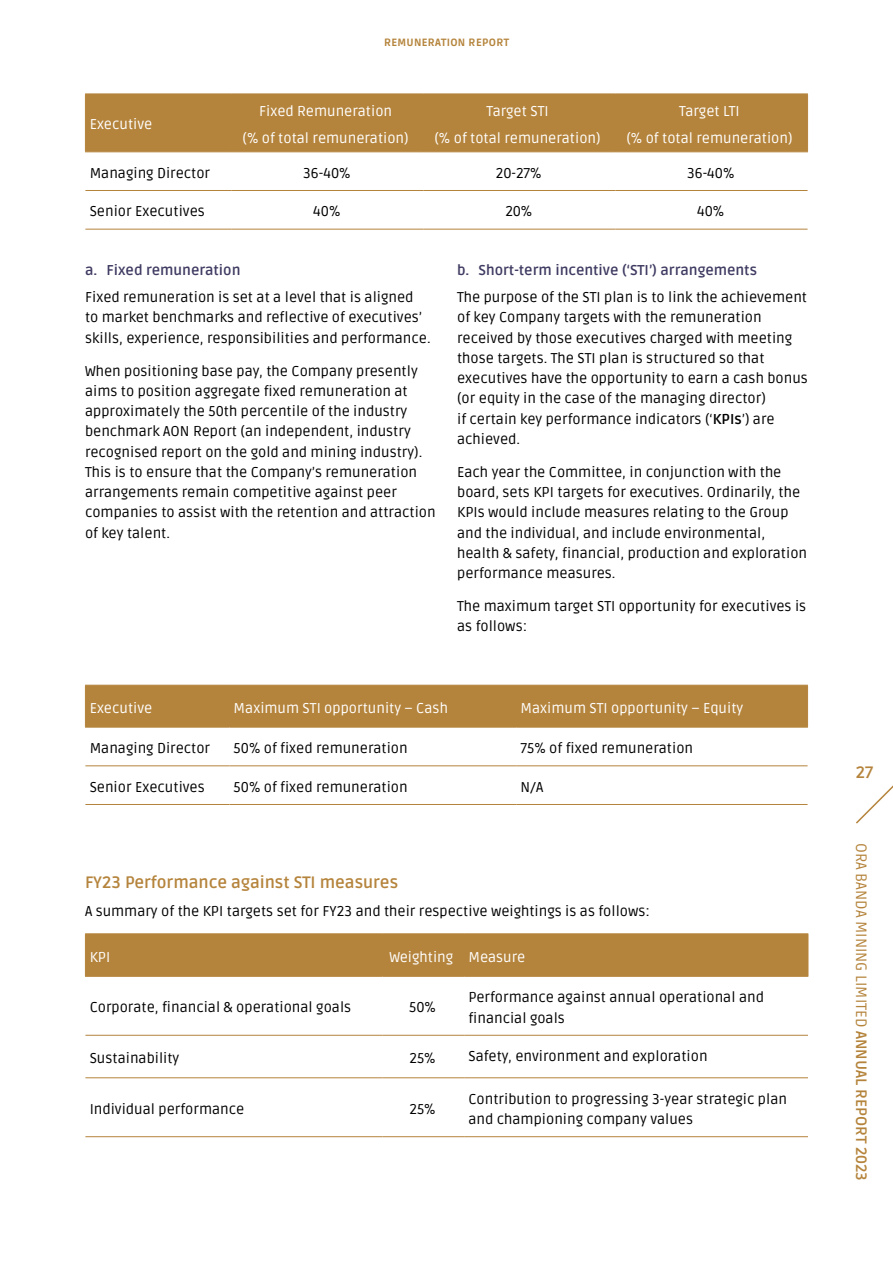
<style>
.page{position:relative;width:893px;height:1263px;background:#fff}
.page>*{position:absolute;margin:0;border:0;box-sizing:border-box;transform-origin:0 0}
.t1{font:700 16.5px "Ruda";color:#b5843c}
.t2{font:15px "Ruda";color:#b5843c}
.t3{font:14.25px/20.2px "Ruda";color:#000}
.t4{font:14.25px/27.8px "Ruda";color:#fff;text-align:center}
.t5{font:700 14.25px "Ruda";color:#3f3b62}
.t6{font:800 10.5px "Ruda";letter-spacing:.03em;color:#b5843c}
.s1{font-weight:700}
</style>
<div class="page">
<svg style="left:856px;top:785px;width:37px;height:39px"></svg>
<div style="left:86px;top:95px;width:721px;height:56px;background:#b5843c"></div>
<svg style="left:85px;top:152px;width:722px;height:77px"></svg>
<hr style="left:231px;top:94px;width:1px;height:57px;background:#b5843c">
<hr style="left:423px;top:94px;width:1px;height:57px;background:#b5843c">
<hr style="left:615px;top:94px;width:1px;height:57px;background:#b5843c">
<hr style="left:85px;top:190px;width:147px;height:1px;background:#b5843c">
<hr style="left:232px;top:190px;width:192px;height:1px;background:#b5843c">
<hr style="left:424px;top:190px;width:192px;height:1px;background:#b5843c">
<hr style="left:616px;top:190px;width:191px;height:1px;background:#b5843c">
<hr style="left:85px;top:94px;width:147px;height:1px;background:#b5843c">
<hr style="left:85px;top:94px;width:1px;height:57px;background:#b5843c">
<hr style="left:232px;top:94px;width:192px;height:1px;background:#b5843c">
<hr style="left:424px;top:94px;width:192px;height:1px;background:#b5843c">
<hr style="left:616px;top:94px;width:192px;height:1px;background:#b5843c">
<hr style="left:807px;top:94px;width:1px;height:57px;background:#b5843c">
<hr style="left:85px;top:151px;width:147px;height:1px;background:#b5843c">
<hr style="left:232px;top:151px;width:192px;height:1px;background:#b5843c">
<hr style="left:424px;top:151px;width:192px;height:1px;background:#b5843c">
<hr style="left:616px;top:151px;width:192px;height:1px;background:#b5843c">
<hr style="left:85px;top:229px;width:147px;height:1px;background:#b5843c">
<hr style="left:232px;top:229px;width:192px;height:1px;background:#b5843c">
<hr style="left:424px;top:229px;width:192px;height:1px;background:#b5843c">
<hr style="left:616px;top:229px;width:191px;height:1px;background:#b5843c">
<div style="left:86px;top:686px;width:721px;height:41px;background:#b5843c"></div>
<svg style="left:85px;top:766px;width:722px;height:1px"></svg>
<hr style="left:229px;top:685px;width:1px;height:42px;background:#b5843c">
<hr style="left:516px;top:685px;width:1px;height:42px;background:#b5843c">
<hr style="left:85px;top:765px;width:144px;height:1px;background:#b5843c">
<hr style="left:229px;top:765px;width:287px;height:1px;background:#b5843c">
<hr style="left:516px;top:765px;width:291px;height:1px;background:#b5843c">
<hr style="left:85px;top:685px;width:144px;height:1px;background:#b5843c">
<hr style="left:85px;top:685px;width:1px;height:42px;background:#b5843c">
<hr style="left:229px;top:685px;width:287px;height:1px;background:#b5843c">
<hr style="left:516px;top:685px;width:292px;height:1px;background:#b5843c">
<hr style="left:807px;top:685px;width:1px;height:42px;background:#b5843c">
<hr style="left:85px;top:727px;width:144px;height:1px;background:#b5843c">
<hr style="left:229px;top:727px;width:287px;height:1px;background:#b5843c">
<hr style="left:516px;top:727px;width:292px;height:1px;background:#b5843c">
<hr style="left:85px;top:804px;width:144px;height:1px;background:#b5843c">
<hr style="left:229px;top:804px;width:287px;height:1px;background:#b5843c">
<hr style="left:516px;top:804px;width:291px;height:1px;background:#b5843c">
<div style="left:86px;top:934px;width:722px;height:42px;background:#b5843c"></div>
<svg style="left:85px;top:1034px;width:723px;height:45px"></svg>
<hr style="left:382px;top:934px;width:1px;height:42px;background:#b5843c">
<hr style="left:464px;top:934px;width:1px;height:42px;background:#b5843c">
<hr style="left:85px;top:1035px;width:298px;height:1px;background:#b5843c">
<hr style="left:383px;top:1035px;width:81px;height:1px;background:#b5843c">
<hr style="left:464px;top:1035px;width:344px;height:1px;background:#b5843c">
<hr style="left:85px;top:1077px;width:298px;height:1px;background:#b5843c">
<hr style="left:383px;top:1077px;width:81px;height:1px;background:#b5843c">
<hr style="left:464px;top:1077px;width:344px;height:1px;background:#b5843c">
<hr style="left:85px;top:933px;width:298px;height:1px;background:#b5843c">
<hr style="left:85px;top:934px;width:1px;height:42px;background:#b5843c">
<hr style="left:383px;top:933px;width:81px;height:1px;background:#b5843c">
<hr style="left:464px;top:933px;width:344px;height:1px;background:#b5843c">
<hr style="left:808px;top:934px;width:1px;height:42px;background:#b5843c">
<hr style="left:85px;top:976px;width:298px;height:1px;background:#b5843c">
<hr style="left:383px;top:976px;width:81px;height:1px;background:#b5843c">
<hr style="left:464px;top:976px;width:344px;height:1px;background:#b5843c">
<hr style="left:85px;top:1136px;width:298px;height:1px;background:#b5843c">
<hr style="left:383px;top:1136px;width:81px;height:1px;background:#b5843c">
<hr style="left:464px;top:1136px;width:344px;height:1px;background:#b5843c">
<p class="t4" style="left:90px;top:110px;width:64px">Executive</p>
<p class="t6" style="left:384px;top:35px;width:126px">REMUNERATION REPORT</p>
<p class="t4" style="left:243px;top:96px;width:168px">Fixed Remuneration<br>(% of total remuneration)</p>
<p class="t4" style="left:434px;top:96px;width:168px">Target STI<br>(% of total remuneration)</p>
<p class="t4" style="left:626px;top:96px;width:168px">Target LTI<br>(% of total remuneration)</p>
<p class="t3" style="left:90px;top:162px;width:122px">Managing Director</p>
<p class="t3" style="left:303px;top:162px;width:49px">36-40%</p>
<p class="t3" style="left:496px;top:162px;width:47px">20-27%</p>
<p class="t3" style="left:687px;top:162px;width:49px">36-40%</p>
<p class="t3" style="left:90px;top:201px;width:117px">Senior Executives</p>
<p class="t3" style="left:313px;top:201px;width:29px">40%</p>
<p class="t3" style="left:505px;top:201px;width:28px">20%</p>
<p class="t3" style="left:697px;top:201px;width:29px">40%</p>
<p class="t5" style="left:85px;top:261px;width:157px">a. Fixed remuneration</p>
<p class="t3" style="left:85px;top:286px;width:347px">Fixed remuneration is set at a level that is aligned<br>to market benchmarks and reflective of executives’ skills, experience, responsibilities and performance.</p>
<p class="t3" style="left:85px;top:360px;width:352px">When positioning base pay, the Company presently aims to position aggregate fixed remuneration at approximately the 50th percentile of the industry benchmark AON Report (an independent, industry recognised report on the gold and mining industry).<br>This is to ensure that the Company’s remuneration arrangements remain competitive against peer companies to assist with the retention and attraction of key talent.</p>
<p class="t5" style="left:457px;top:261px;width:301px">b. Short-term incentive (‘STI’) arrangements</p>
<p class="t3" style="left:457px;top:286px;width:352px">The purpose of the STI plan is to link the achievement of key Company targets with the remuneration received by those executives charged with meeting those targets. The STI plan is structured so that executives have the opportunity to earn a cash bonus (or equity in the case of the managing director)<br>if certain key performance indicators (‘<span class="s1">KPIs</span>’) are achieved.</p>
<p class="t3" style="left:457px;top:461px;width:351px">Each year the Committee, in conjunction with the board, sets KPI targets for executives. Ordinarily, the KPIs would include measures relating to the Group and the individual, and include environmental, health &amp; safety, financial, production and exploration performance measures.</p>
<p class="t3" style="left:457px;top:595px;width:351px">The maximum target STI opportunity for executives is as follows:</p>
<p class="t4" style="left:90px;top:693px;width:64px">Executive</p>
<p class="t4" style="left:234px;top:693px;width:216px">Maximum STI opportunity – Cash</p>
<p class="t4" style="left:520px;top:693px;width:224px">Maximum STI opportunity – Equity</p>
<p class="t3" style="left:90px;top:737px;width:122px">Managing Director</p>
<p class="t3" style="left:234px;top:737px;width:176px">50% of fixed remuneration</p>
<p class="t3" style="left:520px;top:737px;width:174px">75% of fixed remuneration</p>
<p class="t3" style="left:90px;top:776px;width:117px">Senior Executives</p>
<p class="t3" style="left:234px;top:776px;width:176px">50% of fixed remuneration</p>
<p class="t3" style="left:520px;top:776px;width:25px">N/A</p>
<p class="t1" style="left:85px;top:871px;width:315px">FY23 Performance against STI measures</p>
<p class="t3" style="left:85px;top:901px;width:566px">A summary of the KPI targets set for FY23 and their respective weightings is as follows:</p>
<p class="t4" style="left:90px;top:942px;width:22px">KPI</p>
<p class="t4" style="left:389px;top:942px;width:138px">Weighting Measure</p>
<p class="t3" style="left:90px;top:996px;width:263px">Corporate, financial &amp; operational goals</p>
<p class="t3" style="left:409px;top:996px;width:28px">50%</p>
<p class="t3" style="left:468px;top:986px;width:297px">Performance against annual operational and financial goals</p>
<p class="t3" style="left:90px;top:1047px;width:91px">Sustainability</p>
<p class="t3" style="left:409px;top:1047px;width:28px">25%</p>
<p class="t3" style="left:468px;top:1045px;width:241px">Safety, environment and exploration</p>
<p class="t3" style="left:90px;top:1098px;width:156px">Individual performance</p>
<p class="t3" style="left:409px;top:1098px;width:28px">25%</p>
<p class="t3" style="left:468px;top:1088px;width:320px">Contribution to progressing 3-year strategic plan and championing company values</p>
<p class="t1" style="left:856px;top:761px;width:19px">27</p>
<p class="t2" style="left:872px;top:843px;width:339px;rotate:90deg">ORA BANDA MINING LIMITED <span class="s1">ANNUAL REPORT 2023</span></p>
</div>
